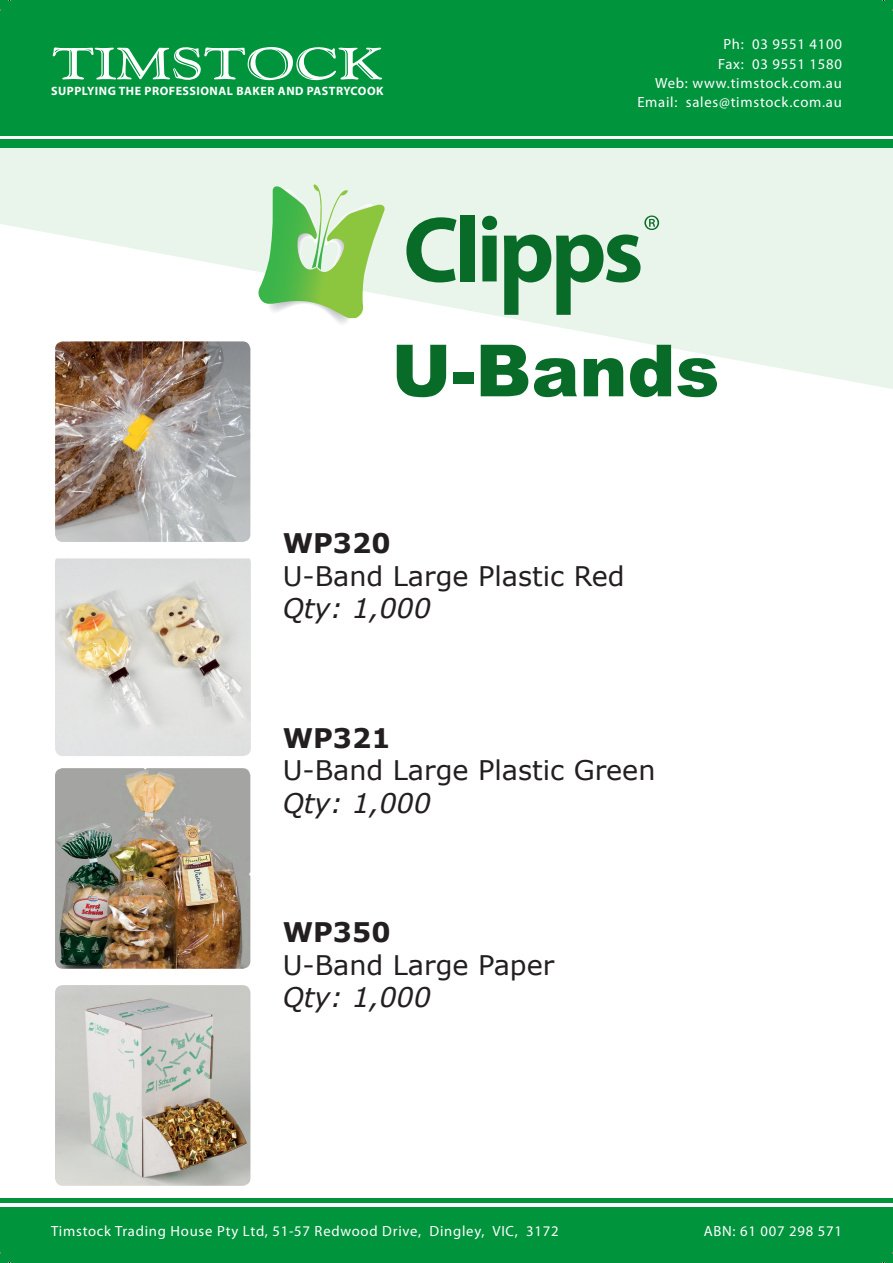
<style>
.page{position:relative;width:893px;height:1263px;background:#fff}
.page>*{position:absolute;margin:0;border:0;box-sizing:border-box;transform-origin:0 0}
.t1{font:900 72px "Arial";color:#086c28}
.t2{font:27px/32.4px "Verdana";color:#231f20}
.t3{font:italic 27px "Verdana";color:#231f20}
.t4{font:14.7px/19.2px "Myriad Pro";letter-spacing:.05em;color:#fff;text-align:right}
.t5{font:700 12.15px "Myriad";letter-spacing:.04em;color:#fff}
.s1{font-weight:700}
</style>
<div class="page">
<svg style="left:0;top:148px;width:893px;height:241px;fill:#e9f5eb"></svg>
<div style="left:0;top:1207px;width:893px;height:55px;background:#00943d"></div>
<div style="left:0;top:0;width:893px;height:135px;background:#00943d"></div>
<svg style="left:52px;top:47px;width:330px;height:34px"></svg>
<div style="left:0;top:140px;width:893px;height:8px;background:#00943d"></div>
<hr style="left:0;top:1199px;width:893px;height:4px;background:#00943d">
<svg style="left:406px;top:217px;width:50px;height:65px;background:#81b591"></svg>
<div style="left:460px;top:215px;width:15px;height:66px;background:#086c28"></div>
<svg style="left:482px;top:216px;width:15px;height:65px"></svg>
<svg style="left:504px;top:215px;width:155px;height:100px;background:#9cc6a8"></svg>
<img style="left:268px;top:318px;width:105px;height:8px">
<svg style="left:257px;top:184px;width:129px;height:134px;background:#a9d998"></svg>
<img style="left:55px;top:341px;width:195px;height:201px">
<img style="left:55px;top:558px;width:196px;height:198px">
<img style="left:55px;top:768px;width:195px;height:201px">
<img style="left:55px;top:985px;width:195px;height:201px">
<p class="t5" style="left:51px;top:85px;width:334px">SUPPLYING THE PROFESSIONAL BAKER AND PASTRYCOOK</p>
<p class="t4" style="left:637px;top:35px;width:206px">Ph: 03 9551 4100<br>Fax: 03 9551 1580<br>Web: www.timstock.com.au<br>Email: sales@timstock.com.au</p>
<p class="t1" style="left:391px;top:318px;width:330px">U-Bands</p>
<p class="t2" style="left:283px;top:527px;width:343px"><span class="s1">WP320<br></span>U-Band Large Plastic Red</p>
<p class="t3" style="left:283px;top:590px;width:150px">Qty: 1,000</p>
<p class="t2" style="left:283px;top:722px;width:374px"><span class="s1">WP321<br></span>U-Band Large Plastic Green</p>
<p class="t3" style="left:283px;top:784px;width:150px">Qty: 1,000</p>
<p class="t2" style="left:283px;top:916px;width:273px"><span class="s1">WP350<br></span>U-Band Large Paper</p>
<p class="t3" style="left:283px;top:979px;width:150px">Qty: 1,000</p>
<p class="t4" style="left:51px;top:1221px;width:509px">Timstock Trading House Pty Ltd, 51-57 Redwood Drive, Dingley, VIC, 3172</p>
<p class="t4" style="left:704px;top:1221px;width:140px">ABN: 61 007 298 571</p>
</div>
